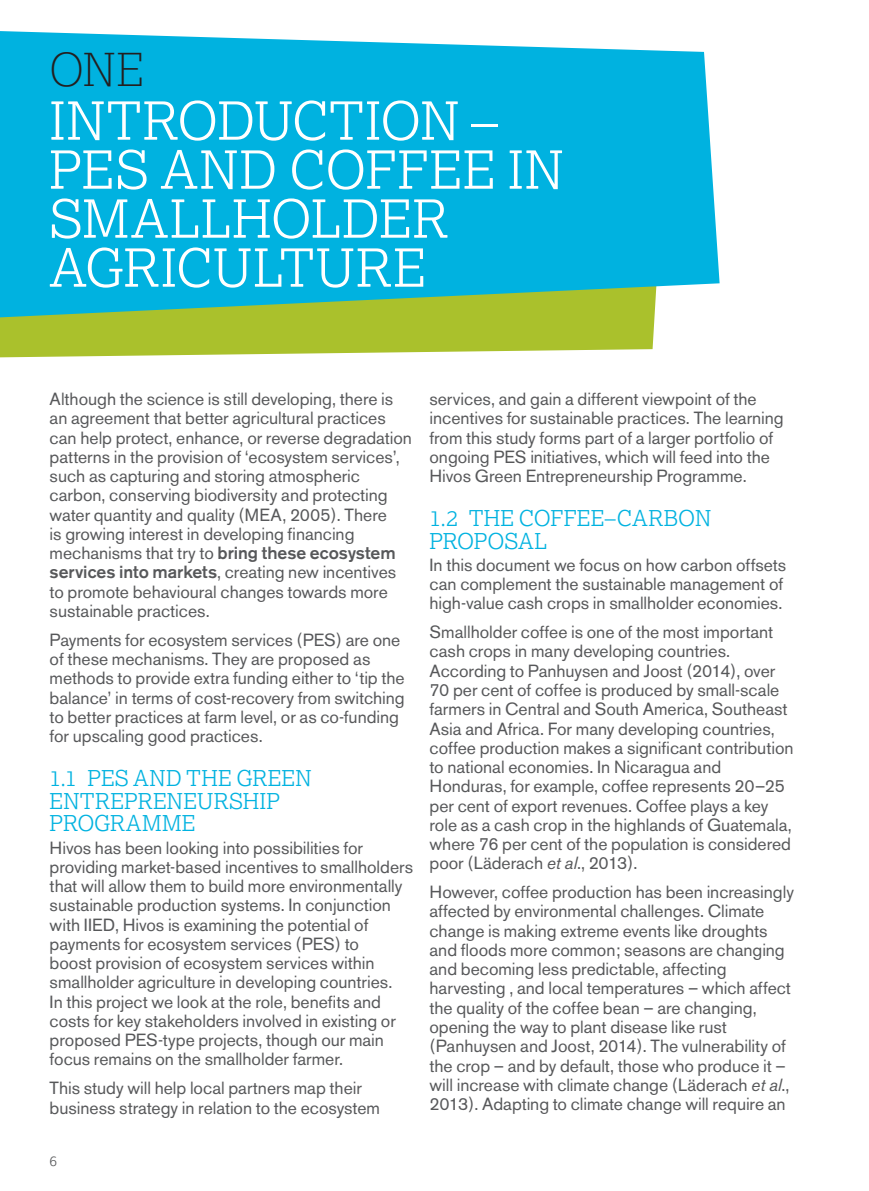
<style>
.page{position:relative;width:869px;height:1191px;background:#fff}
.page>*{position:absolute;margin:0;border:0;box-sizing:border-box;transform-origin:0 0}
.t1{font:300 52.5px/49px "Lexia";letter-spacing:.015em;color:#fff}
.t2{font:300 52.5px/49px "Lexia";letter-spacing:-.015em;color:#fff}
.t3{font:100 45.5px "Lexia";color:#231f20}
.t4{font:300 21.88px/22.8px "Lexia";letter-spacing:.01em;color:#00b2e0}
.t5{font:17.5px/19.2px "Akzidenz Grotesk BE";color:#57585a}
.t6{font:300 14px "Lexia";color:#57585a}
.s1{font-weight:500}
.s2{font-style:italic}
</style>
<div class="page">
<svg style="left:0;top:317px;width:655px;height:40px;background:#b2c640"></svg>
<svg style="left:0;top:31px;width:719px;height:286px;background:#16b6d9"></svg>
<h2 class="t3" style="left:49px;top:41px;width:96px">ONE</h2>
<h1 class="t2" style="left:49px;top:95px;width:449px">INTRODUCTION –<br>PES</h1>
<h1 class="t1" style="left:49px;top:144px;width:515px;text-indent:111px">AND COFFEE IN<br>SMALLHOLDER<br>AGRICULTURE</h1>
<p class="t5" style="left:50px;top:389px;width:364px">Although the science is still developing, there is an agreement that better agricultural practices can help protect, enhance, or reverse degradation patterns in the provision of ‘ecosystem services’, such as capturing and storing atmospheric carbon, conserving biodiversity and protecting water quantity and quality (MEA, 2005). There<br>is growing interest in developing financing mechanisms that try to <span class="s1">bring these ecosystem services into markets</span>, creating new incentives to promote behavioural changes towards more sustainable practices.</p>
<p class="t5" style="left:50px;top:630px;width:356px">Payments for ecosystem services (PES) are one of these mechanisms. They are proposed as methods to provide extra funding either to ‘tip the balance’ in terms of cost-recovery from switching to better practices at farm level, or as co-funding for upscaling good practices.</p>
<p class="t4" style="left:50px;top:766px;width:41px">1.1 PES</p>
<p class="t4" style="left:50px;top:766px;width:263px;text-indent:84px">AND THE GREEN<br>ENTREPRENEURSHIP<br>PROGRAMME</p>
<p class="t5" style="left:50px;top:838px;width:365px">Hivos has been looking into possibilities for providing market-based incentives to smallholders that will allow them to build more environmentally sustainable production systems. In conjunction with IIED, Hivos is examining the potential of payments for ecosystem services (PES) to<br>boost provision of ecosystem services within smallholder agriculture in developing countries.<br>In this project we look at the role, benefits and costs for key stakeholders involved in existing or proposed PES-type projects, though our main focus remains on the smallholder farmer.</p>
<p class="t5" style="left:50px;top:1078px;width:332px">This study will help local partners map their business strategy in relation to the ecosystem</p>
<p class="t6" style="left:50px;top:1152px;width:9px">6</p>
<p class="t5" style="left:429px;top:389px;width:355px">services, and gain a different viewpoint of the incentives for sustainable practices. The learning from this study forms part of a larger portfolio of ongoing PES initiatives, which will feed into the Hivos Green Entrepreneurship Programme.</p>
<p class="t4" style="left:429px;top:506px;width:283px">1.2 THE COFFEE–CARBON<br>PROPOSAL</p>
<p class="t5" style="left:429px;top:555px;width:358px">In this document we focus on how carbon offsets can complement the sustainable management of high-value cash crops in smallholder economies.</p>
<p class="t5" style="left:429px;top:622px;width:365px">Smallholder coffee is one of the most important cash crops in many developing countries.<br>According to Panhuysen and Joost (2014), over 70 per cent of coffee is produced by small-scale farmers in Central and South America, Southeast Asia and Africa. For many developing countries, coffee production makes a significant contribution to national economies. In Nicaragua and Honduras, for example, coffee represents 20–25 per cent of export revenues. Coffee plays a key role as a cash crop in the highlands of Guatemala, where 76 per cent of the population is considered poor (Läderach <span class="s2">et al</span>., 2013).</p>
<p class="t5" style="left:429px;top:882px;width:366px">However, coffee production has been increasingly affected by environmental challenges. Climate change is making extreme events like droughts and floods more common; seasons are changing and becoming less predictable, affecting harvesting , and local temperatures – which affect the quality of the coffee bean – are changing, opening the way to plant disease like rust (Panhuysen and Joost, 2014). The vulnerability of the crop – and by default, those who produce it – will increase with climate change (Läderach <span class="s2">et al</span>., 2013). Adapting to climate change will require an</p>
</div>
